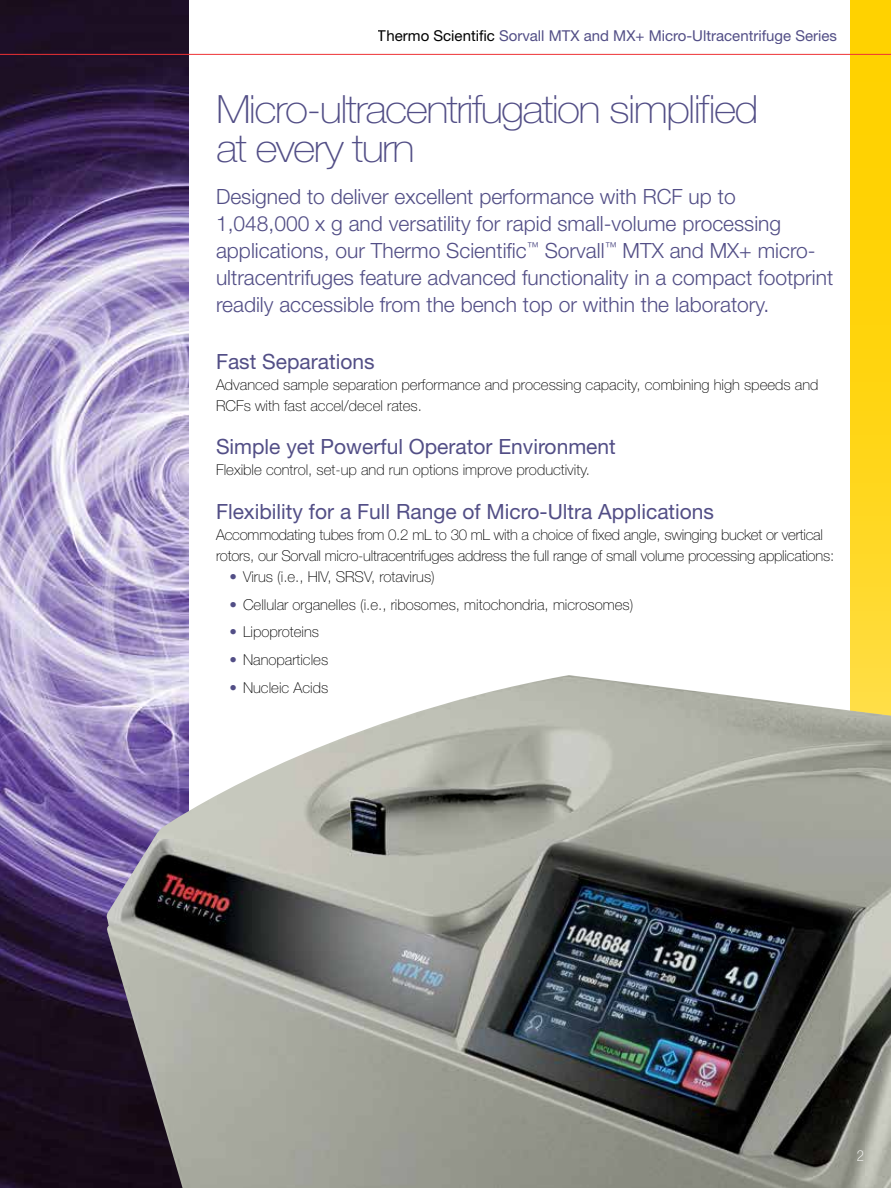
<style>
.page{position:relative;width:891px;height:1188px;background:#fff}
.page>*{position:absolute;margin:0;border:0;box-sizing:border-box;transform-origin:0 0}
.t1{font:100 39px/39px "Helvetica Neue LT Std";letter-spacing:-.04em;color:#524e86;scale:1.1 1}
.t2{font:300 21px/27px "Helvetica Neue LT Std";color:#524e86}
.t3{font:21px "Helvetica Neue LT Std";color:#524e86}
.t4{font:100 15px/21px "Helvetica Neue LT Std";color:#000}
.t5{font:15px "Helvetica Neue LT Std";color:#524e86}
.t6{font:100 condensed 15px "Helvetica Neue LT Std";color:#fff}
.s1{color:#000}
.s2{color:#524e86}
</style>
<div class="page">
<img style="left:0;top:0;width:189px;height:1188px">
<svg style="left:850px;top:0;width:41px;height:675px"></svg>
<img style="left:106px;top:675px;width:785px;height:513px">
<hr style="left:0;top:54px;width:891px;height:1px;background:#ee3134">
<p class="t5" style="left:378px;top:26px;width:461px"><span class="s1">Thermo Scientific</span> Sorvall MTX and MX+ Micro-Ultracentrifuge Series</p>
<h1 class="t1" style="left:216px;top:90px;width:495px">Micro-ultracentrifugation simplified at every turn</h1>
<p class="t2" style="left:216px;top:183px;width:619px">Designed to deliver excellent performance with RCF up to 1,048,000 x g and versatility for rapid small-volume processing applications, our Thermo Scientific<sup>™</sup> Sorvall<sup>™</sup> MTX and MX+ micro&shy;ultracentrifuges feature advanced functionality in a compact footprint readily accessible from the bench top or within the laboratory.</p>
<h2 class="t3" style="left:216px;top:349px;width:160px">Fast Separations</h2>
<p class="t4" style="left:216px;top:374px;width:604px">Advanced sample separation performance and processing capacity, combining high speeds and<br>RCFs with fast accel/decel rates.</p>
<h2 class="t3" style="left:216px;top:435px;width:401px">Simple yet Powerful Operator Environment</h2>
<p class="t4" style="left:216px;top:460px;width:376px">Flexible control, set-up and run options improve productivity.</p>
<h2 class="t3" style="left:216px;top:499px;width:500px">Flexibility for a Full Range of Micro-Ultra Applications</h2>
<p class="t4" style="left:216px;top:524px;width:620px">Accommodating tubes from 0.2 mL to 30 mL with a choice of fixed angle, swinging bucket or vertical rotors, our Sorvall micro-ultracentrifuges address the full range of small volume processing applications:</p>
<p class="t4" style="left:230px;top:566px;width:207px"><span class="s2">•</span> Virus (i.e., HIV, SRSV, rotavirus)</p>
<p class="t4" style="left:230px;top:594px;width:405px"><span class="s2">•</span> Cellular organelles (i.e., ribosomes, mitochondria, microsomes)</p>
<p class="t4" style="left:230px;top:622px;width:91px"><span class="s2">•</span> Lipoproteins</p>
<p class="t4" style="left:230px;top:649px;width:100px"><span class="s2">•</span> Nanoparticles</p>
<p class="t4" style="left:230px;top:677px;width:100px"><span class="s2">•</span> Nucleic Acids</p>
<p class="t6" style="left:857px;top:1147px;width:9px">2</p>
</div>
